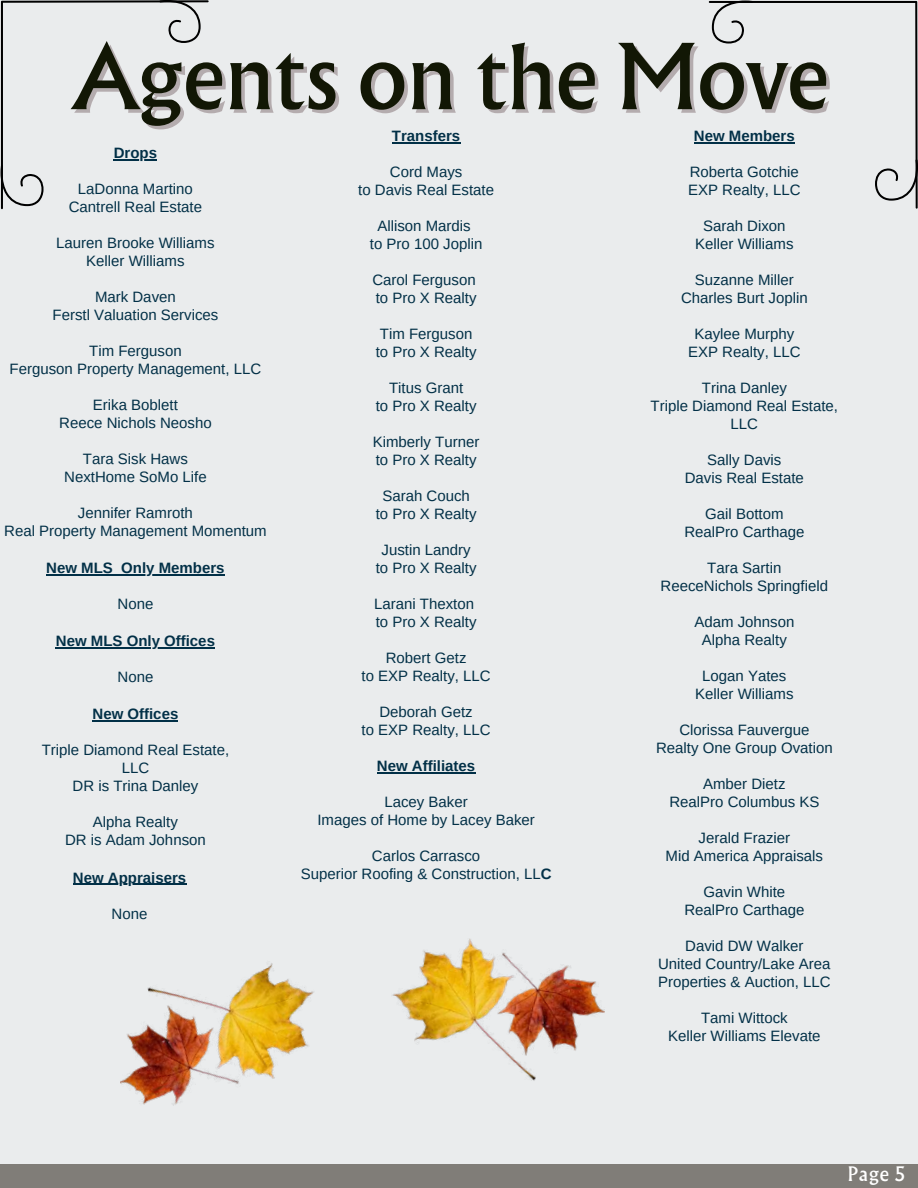
<style>
.page{position:relative;width:918px;height:1188px;background:#eaeced}
.page>*{position:absolute;margin:0;border:0;box-sizing:border-box;transform-origin:0 0}
.t1{font:81px "Albertus Nova";color:#121705}
.t2{font:18px "Albertus Nova";color:#fff}
.t3{font:15px/18px "Arimo";color:#023047;text-align:center}
.t4{font:700 15px "Arimo";color:#023047}
.s1{font-weight:700}
</style>
<div class="page">
<div style="left:0;top:1164px;width:918px;height:24px;background:#807d78"></div>
<svg style="left:1px;top:0;width:208px;height:209px"></svg>
<svg style="left:709px;top:1px;width:209px;height:208px"></svg>
<hr style="left:114px;top:159px;width:43px;height:1px;background:#023047">
<hr style="left:93px;top:721px;width:85px;height:1px;background:#023047">
<hr style="left:392px;top:142px;width:68px;height:1px;background:#023047">
<hr style="left:694px;top:142px;width:101px;height:1px;background:#023047">
<hr style="left:56px;top:647px;width:159px;height:2px;background:#023047">
<hr style="left:46px;top:574px;width:67px;height:1px;background:#023047">
<hr style="left:121px;top:574px;width:104px;height:1px;background:#023047">
<hr style="left:73px;top:884px;width:113px;height:1px;background:#023047">
<hr style="left:377px;top:772px;width:98px;height:1px;background:#023047">
<img style="left:392px;top:938px;width:213px;height:143px">
<img style="left:120px;top:963px;width:194px;height:143px">
<h1 class="t1" style="left:73px;top:20px;width:758px">Agents on the Move</h1>
<p class="t4" style="left:114px;top:144px;width:45px">Drops</p>
<p class="t3" style="left:69px;top:180px;width:135px">LaDonna Martino<br>Cantrell Real Estate</p>
<p class="t3" style="left:56px;top:234px;width:160px">Lauren Brooke Williams<br>Keller Williams</p>
<p class="t3" style="left:53px;top:288px;width:167px">Mark Daven<br>Ferstl Valuation Services</p>
<p class="t3" style="left:10px;top:342px;width:253px">Tim Ferguson<br>Ferguson Property Management, LLC</p>
<p class="t3" style="left:59px;top:396px;width:154px">Erika Boblett<br>Reece Nichols Neosho</p>
<p class="t3" style="left:64px;top:450px;width:144px">Tara Sisk Haws<br>NextHome SoMo Life</p>
<p class="t3" style="left:4px;top:504px;width:264px">Jennifer Ramroth<br>Real Property Management Momentum</p>
<p class="t4" style="left:392px;top:127px;width:70px">Transfers</p>
<p class="t3" style="left:358px;top:163px;width:137px">Cord Mays<br>to Davis Real Estate</p>
<p class="t3" style="left:370px;top:217px;width:114px">Allison Mardis<br>to Pro 100 Joplin</p>
<p class="t3" style="left:372px;top:271px;width:106px;text-align:left">Carol Ferguson to Pro X Realty</p>
<p class="t3" style="left:376px;top:325px;width:102px;text-align:left">Tim Ferguson to Pro X Realty</p>
<p class="t3" style="left:376px;top:379px;width:102px">Titus Grant<br>to Pro X Realty</p>
<p class="t3" style="left:373px;top:433px;width:108px;text-align:left">Kimberly Turner to Pro X Realty</p>
<p class="t3" style="left:376px;top:487px;width:102px">Sarah Couch to Pro X Realty</p>
<p class="t3" style="left:376px;top:541px;width:102px">Justin Landry to Pro X Realty</p>
<p class="t3" style="left:374px;top:595px;width:104px;text-align:left">Larani Thexton to Pro X Realty</p>
<p class="t3" style="left:362px;top:649px;width:131px">Robert Getz<br>to EXP Realty, LLC</p>
<p class="t3" style="left:362px;top:703px;width:131px">Deborah Getz<br>to EXP Realty, LLC</p>
<p class="t4" style="left:694px;top:127px;width:102px">New Members</p>
<p class="t3" style="left:688px;top:163px;width:114px;text-align:left">Roberta Gotchie<br>EXP Realty, LLC</p>
<p class="t3" style="left:695px;top:217px;width:100px">Sarah Dixon<br>Keller Williams</p>
<p class="t3" style="left:681px;top:271px;width:128px">Suzanne Miller<br>Charles Burt Joplin</p>
<p class="t3" style="left:688px;top:325px;width:114px">Kaylee Murphy<br>EXP Realty, LLC</p>
<p class="t3" style="left:651px;top:379px;width:189px">Trina Danley<br>Triple Diamond Real Estate,<br>LLC</p>
<p class="t3" style="left:685px;top:451px;width:121px">Sally Davis<br>Davis Real Estate</p>
<p class="t3" style="left:684px;top:505px;width:122px">Gail Bottom<br>RealPro Carthage</p>
<p class="t3" style="left:661px;top:559px;width:169px">Tara Sartin<br>ReeceNichols Springfield</p>
<p class="t3" style="left:694px;top:613px;width:102px">Adam Johnson<br>Alpha Realty</p>
<p class="t3" style="left:695px;top:667px;width:100px">Logan Yates<br>Keller Williams</p>
<p class="t3" style="left:656px;top:721px;width:178px">Clorissa Fauvergue<br>Realty One Group Ovation</p>
<p class="t3" style="left:669px;top:775px;width:151px">Amber Dietz<br>RealPro Columbus KS</p>
<p class="t3" style="left:666px;top:829px;width:159px">Jerald Frazier<br>Mid America Appraisals</p>
<p class="t3" style="left:684px;top:883px;width:122px">Gavin White<br>RealPro Carthage</p>
<p class="t3" style="left:658px;top:937px;width:174px">David DW Walker<br>United Country/Lake Area<br>Properties &amp; Auction, LLC</p>
<p class="t3" style="left:668px;top:1009px;width:154px">Tami Wittock<br>Keller Williams Elevate</p>
<p class="t4" style="left:46px;top:559px;width:180px">New MLS Only Members</p>
<p class="t3" style="left:118px;top:595px;width:37px">None</p>
<p class="t4" style="left:56px;top:633px;width:161px">New MLS Only Offices</p>
<p class="t3" style="left:118px;top:668px;width:37px">None</p>
<p class="t4" style="left:93px;top:706px;width:87px">New Offices</p>
<p class="t3" style="left:42px;top:741px;width:189px">Triple Diamond Real Estate,<br>LLC<br>DR is Trina Danley</p>
<p class="t3" style="left:65px;top:813px;width:142px">Alpha Realty<br>DR is Adam Johnson</p>
<p class="t4" style="left:377px;top:757px;width:100px">New Affiliates</p>
<p class="t3" style="left:317px;top:793px;width:219px">Lacey Baker<br>Images of Home by Lacey Baker</p>
<p class="t3" style="left:301px;top:847px;width:252px">Carlos Carrasco<br>Superior Roofing &amp; Construction, LL<span class="s1">C</span></p>
<p class="t4" style="left:73px;top:869px;width:115px">New Appraisers</p>
<p class="t3" style="left:112px;top:904px;width:37px">None</p>
<p class="t2" style="left:848px;top:1161px;width:59px">Page 5</p>
</div>
